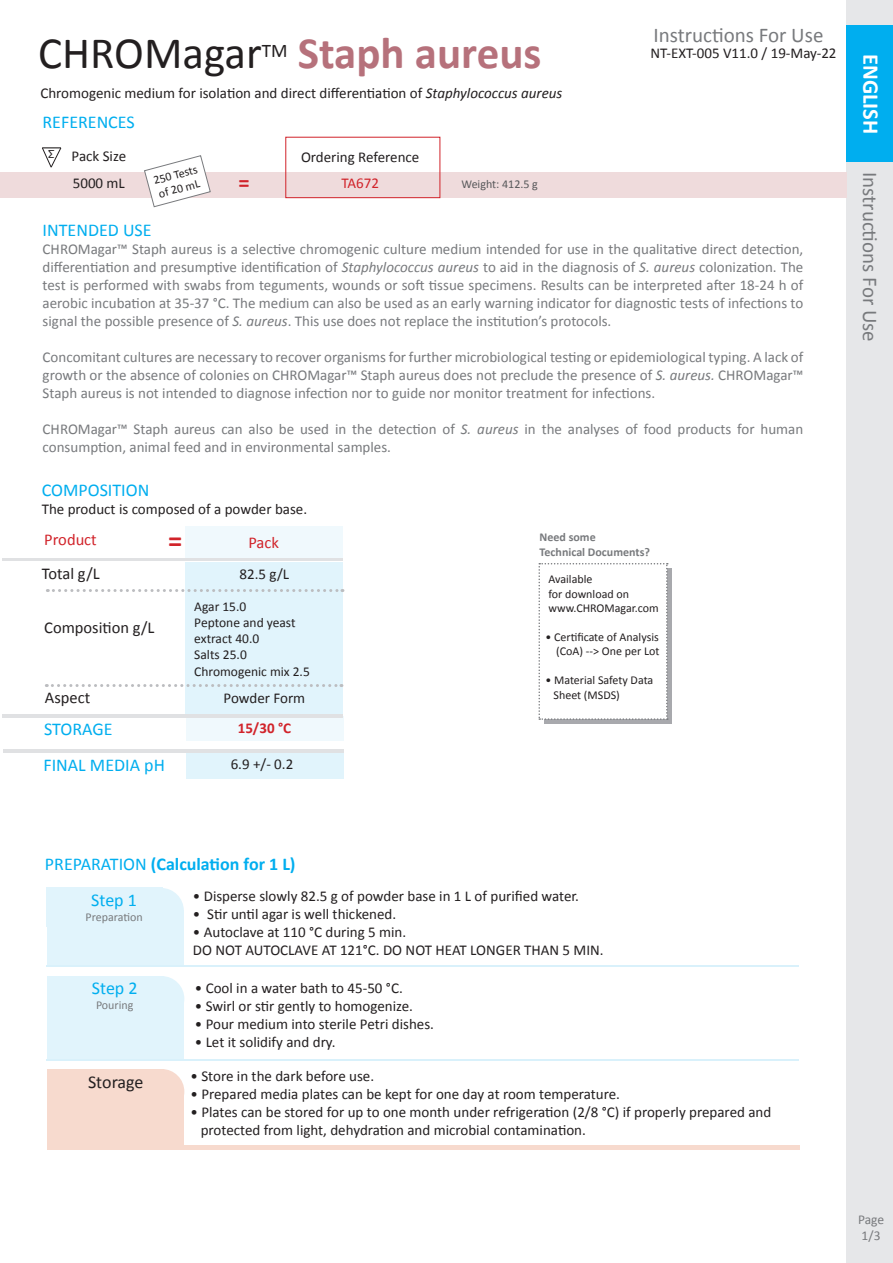
<style>
.page{position:relative;width:893px;height:1263px;background:#fff}
.page>*{position:absolute;margin:0;border:0;box-sizing:border-box;transform-origin:0 0}
.t1{font:700 45px "Calibri";color:#b6717b}
.t2{font:45px "Calibri";color:#231f20}
.t3{font:700 28.5px "Calibri";color:#d1232a}
.t4{font:700 22.5px "Calibri";color:#fff}
.t5{font:700 22.5px "Calibri";color:#d1232a}
.t6{font:21px "Calibri";color:#787a7d}
.t7{font:19.2px "Calibri";color:#231f20}
.t8{font:18px "Calibri";color:#00aeef}
.t9{font:700 18px "Calibri";color:#00aeef}
.t10{font:18px "Calibri";letter-spacing:-.005em;color:#231f20}
.t11{font:16.5px "Calibri";color:#231f20}
.t12{font:16.5px "Calibri";color:#d1232a}
.t13{font:15px/18px "Calibri";color:#787a7d;text-align:justify}
.t14{font:15px "Calibri";color:#231f20}
.t15{font:700 15px "Calibri";color:#d1232a}
.t16{font:15px "Calibri";color:#d1232a}
.t17{font:13.5px "Calibri";color:#231f20}
.t18{font:13.5px "Calibri";color:#787a7d}
.t19{font:12px "Calibri";color:#231f20}
.t20{font:700 12px "Calibri";color:#787a7d}
.t21{font:12px "Calibri";color:#787a7d}
.t22{font:12px "Calibri";color:#57585a}
.s1{font-style:italic}
.s2{font-weight:400}
</style>
<div class="page">
<div style="left:846px;top:0;width:47px;height:1263px;background:#e6e7e9"></div>
<div style="left:846px;top:25px;width:47px;height:136px;background:#00aeef"></div>
<div style="left:544px;top:569px;width:127px;height:155px;background:#a8a9ad"></div>
<div style="left:538px;top:563px;width:130px;height:157px;background:#fff"></div>
<div style="left:0;top:172px;width:846px;height:26px;background:#efdbdc"></div>
<div style="left:286px;top:137px;width:154px;height:61px;border:1px solid #d1232a"></div>
<svg style="left:144px;top:155px;width:67px;height:52px"></svg>
<div style="left:186px;top:716px;width:157px;height:24px;background:#f0f9fd"></div>
<div style="left:186px;top:526px;width:157px;height:34px;background:#f0f9fd"></div>
<div style="left:186px;top:753px;width:157px;height:25px;background:#e1f4fc"></div>
<div style="left:186px;top:562px;width:157px;height:153px;background:#e1f4fc"></div>
<hr style="left:3px;top:558px;width:340px;height:3px;background:#e0e1e3">
<hr style="left:4px;top:750px;width:340px;height:3px;background:#e0e1e3">
<svg style="left:46px;top:684px;width:296px;height:3px"></svg>
<hr style="left:3px;top:714px;width:340px;height:4px;background:#e0e1e3">
<svg style="left:47px;top:589px;width:296px;height:3px"></svg>
<div style="left:47px;top:910px;width:137px;height:56px;background:#e1f4fc"></div>
<div style="left:46px;top:887px;width:117px;height:40px;background:#e1f4fc"></div>
<div style="left:139px;top:888px;width:45px;height:45px;background:#e1f4fc;border-radius:50%"></div>
<div style="left:47px;top:976px;width:117px;height:49px;background:#e1f4fc"></div>
<div style="left:139px;top:976px;width:45px;height:45px;background:#e1f4fc;border-radius:50%"></div>
<div style="left:47px;top:998px;width:137px;height:62px;background:#e1f4fc"></div>
<div style="left:47px;top:1069px;width:117px;height:49px;background:#f7dace"></div>
<div style="left:139px;top:1069px;width:45px;height:45px;background:#f7dace;border-radius:50%"></div>
<div style="left:47px;top:1095px;width:137px;height:52px;background:#f7dace"></div>
<hr style="left:47px;top:1145px;width:753px;height:4px;background:#f7dace">
<hr style="left:46px;top:965px;width:752px;height:2px;background:#d9f1fb">
<hr style="left:46px;top:1059px;width:752px;height:2px;background:#d9f1fb">
<svg style="left:42px;top:147px;width:19px;height:21px"></svg>
<p class="t2" style="left:38px;top:22px;width:225px">CHROMagar</p>
<p class="t7" style="left:262px;top:37px;width:27px">TM</p>
<p class="t1" style="left:298px;top:21px;width:245px">Staph aureus</p>
<p class="t14" style="left:40px;top:83px;width:524px">Chromogenic medium for isolation and direct differentiation of <span class="s1">Staphylococcus aureus</span></p>
<p class="t8" style="left:43px;top:110px;width:94px">REFERENCES</p>
<p class="t14" style="left:72px;top:145px;width:56px">Pack Size</p>
<p class="t14" style="left:73px;top:173px;width:54px">5000 mL</p>
<p class="t19" style="left:152px;top:172px;width:46px;rotate:-15deg">250 Tests</p>
<p class="t19" style="left:157px;top:186px;width:44px;rotate:-15deg">of 20 mL</p>
<p class="t14" style="left:301px;top:147px;width:120px">Ordering Reference</p>
<p class="t5" style="left:238px;top:167px;width:13px">=</p>
<p class="t16" style="left:341px;top:173px;width:39px">TA672</p>
<p class="t22" style="left:461px;top:176px;width:78px">Weight: 412.5 g</p>
<p class="t6" style="left:653px;top:20px;width:171px">Instructions For Use</p>
<p class="t14" style="left:651px;top:43px;width:187px">NT-EXT-005 V11.0 / 19-May-22</p>
<p class="t8" style="left:43px;top:217px;width:110px">INTENDED USE</p>
<p class="t13" style="left:43px;top:239px;width:762px">CHROMagar™ Staph aureus is a selective chromogenic culture medium intended for use in the qualitative direct detection, differentiation and presumptive identification of <span class="s1">Staphylococcus aureus</span> to aid in the diagnosis of <span class="s1">S. aureus</span> colonization. The test is performed with swabs from teguments, wounds or soft tissue specimens. Results can be interpreted after 18-24 h of aerobic incubation at 35-37 °C. The medium can also be used as an early warning indicator for diagnostic tests of infections to signal the possible presence of <span class="s1">S. aureus</span>. This use does not replace the institution’s protocols.</p>
<p class="t13" style="left:43px;top:347px;width:762px">Concomitant cultures are necessary to recover organisms for further microbiological testing or epidemiological typing. A lack of growth or the absence of colonies on CHROMagar™ Staph aureus does not preclude the presence of <span class="s1">S. aureus.</span> CHROMagar™ Staph aureus is not intended to diagnose infection nor to guide nor monitor treatment for infections.</p>
<p class="t13" style="left:43px;top:419px;width:762px">CHROMagar™ Staph aureus can also be used in the detection of <span class="s1">S. aureus</span> in the analyses of food products for human consumption, animal feed and in environmental samples.</p>
<p class="t8" style="left:42px;top:477px;width:109px">COMPOSITION</p>
<p class="t14" style="left:42px;top:498px;width:267px">The product is composed of a powder base.</p>
<p class="t12" style="left:44px;top:528px;width:54px">Product</p>
<p class="t3" style="left:168px;top:520px;width:16px">=</p>
<p class="t12" style="left:248px;top:531px;width:32px">Pack</p>
<p class="t11" style="left:42px;top:562px;width:59px">Total g/L</p>
<p class="t14" style="left:240px;top:564px;width:51px">82.5 g/L</p>
<p class="t11" style="left:44px;top:616px;width:112px">Composition g/L</p>
<p class="t17" style="left:194px;top:597px;width:54px">Agar 15.0</p>
<p class="t17" style="left:194px;top:613px;width:103px">Peptone and yeast</p>
<p class="t17" style="left:194px;top:629px;width:67px">extract 40.0</p>
<p class="t17" style="left:194px;top:645px;width:54px">Salts 25.0</p>
<p class="t17" style="left:194px;top:662px;width:117px">Chromogenic mix 2.5</p>
<p class="t11" style="left:45px;top:686px;width:47px">Aspect</p>
<p class="t14" style="left:224px;top:688px;width:83px">Powder Form</p>
<p class="t8" style="left:44px;top:716px;width:70px">STORAGE</p>
<p class="t15" style="left:238px;top:717px;width:55px">15/30 °C</p>
<p class="t14" style="left:231px;top:753px;width:64px">6.9 +/- 0.2</p>
<p class="t8" style="left:43px;top:752px;width:123px">FINAL MEDIA pH</p>
<p class="t20" style="left:540px;top:529px;width:58px">Need some</p>
<p class="t20" style="left:540px;top:543px;width:112px">Technical Documents?</p>
<p class="t19" style="left:548px;top:571px;width:45px">Available</p>
<p class="t19" style="left:548px;top:585px;width:82px">for download on</p>
<p class="t19" style="left:548px;top:600px;width:112px">www.CHROMagar.com</p>
<p class="t19" style="left:545px;top:629px;width:115px">• Certificate of Analysis</p>
<p class="t19" style="left:556px;top:643px;width:105px">(CoA) --&gt; One per Lot</p>
<p class="t19" style="left:545px;top:672px;width:109px">• Material Safety Data</p>
<p class="t19" style="left:554px;top:686px;width:68px">Sheet (MSDS)</p>
<p class="t4" style="left:887px;top:54px;width:82px;rotate:90deg">ENGLISH</p>
<p class="t6" style="left:885px;top:172px;width:171px;rotate:90deg">Instructions For Use</p>
<p class="t9" style="left:45px;top:852px;width:252px"><span class="s2">PREPARATION</span> (Calculation for 1 L)</p>
<p class="t8" style="left:91px;top:888px;width:47px">Step 1</p>
<p class="t21" style="left:86px;top:908px;width:59px">Preparation</p>
<p class="t8" style="left:92px;top:976px;width:47px">Step 2</p>
<p class="t21" style="left:96px;top:996px;width:39px">Pouring</p>
<p class="t10" style="left:88px;top:1070px;width:57px">Storage</p>
<p class="t14" style="left:193px;top:885px;width:388px">• Disperse slowly 82.5 g of powder base in 1 L of purified water.</p>
<p class="t14" style="left:193px;top:903px;width:205px">• Stir until agar is well thickened.</p>
<p class="t14" style="left:193px;top:921px;width:215px">• Autoclave at 110 °C during 5 min.</p>
<p class="t14" style="left:193px;top:939px;width:412px">DO NOT AUTOCLAVE AT 121°C. DO NOT HEAT LONGER THAN 5 MIN.</p>
<p class="t14" style="left:195px;top:978px;width:210px">• Cool in a water bath to 45-50 °C.</p>
<p class="t14" style="left:195px;top:996px;width:220px">• Swirl or stir gently to homogenize.</p>
<p class="t14" style="left:195px;top:1014px;width:241px">• Pour medium into sterile Petri dishes.</p>
<p class="t14" style="left:195px;top:1032px;width:142px">• Let it solidify and dry.</p>
<p class="t14" style="left:190px;top:1065px;width:185px">• Store in the dark before use.</p>
<p class="t14" style="left:190px;top:1083px;width:431px">• Prepared media plates can be kept for one day at room temperature.</p>
<p class="t14" style="left:190px;top:1101px;width:582px">• Plates can be stored for up to one month under refrigeration (2/8 °C) if properly prepared and</p>
<p class="t14" style="left:201px;top:1119px;width:387px">protected from light, dehydration and microbial contamination.</p>
<p class="t18" style="left:858px;top:1210px;width:28px">Page</p>
<p class="t18" style="left:862px;top:1226px;width:20px">1/3</p>
</div>
